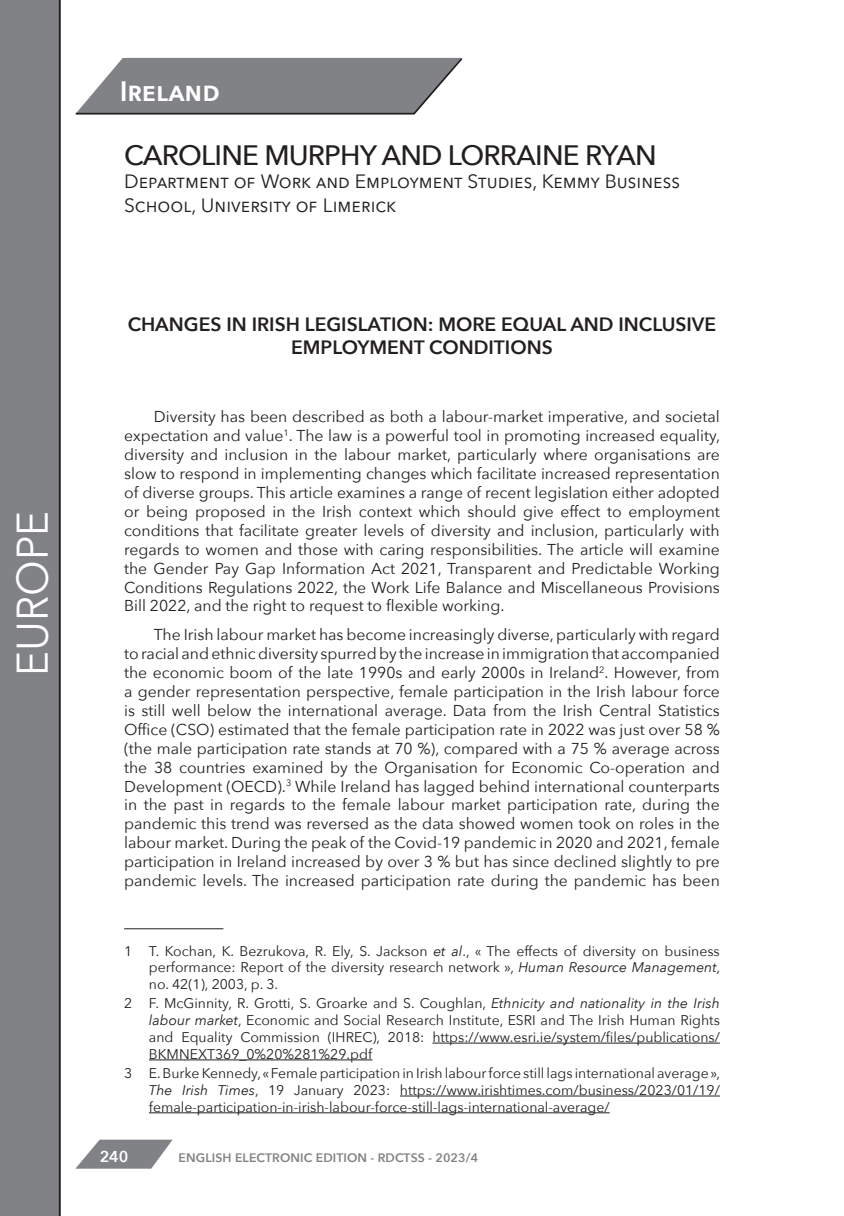
<style>
.page{position:relative;width:844px;height:1216px;background:#fff}
.page>*{position:absolute;margin:0;border:0;box-sizing:border-box;transform-origin:0 0}
.t1{font:44.1px "Avenir Next";color:#fff;scale:.95 1}
.Auteur{font:500 28px "Avenir Next";letter-spacing:-.03em;color:#231f20}
.t2{font:600 28px "Avenir Next";color:#fff}
.Univ__rattachement{font:19.25px/23.1px "Avenir Next";color:#231f20}
.Titre_Actualité{font:600 19.25px/23.1px "Avenir Next";color:#231f20;text-align:center}
.Corps_Texte_actua{font:15.75px/18.9px "Avenir Next";color:#231f20;text-align:justify}
.t3{font:600 15.75px "Avenir Next";color:#fff}
.Notes_de_fin_actua{font:14px/16.8px "Avenir Next";color:#231f20;text-align:justify}
.t4{font:600 12.25px "Avenir Next";letter-spacing:.01em;color:#808285}
.s1{font-style:italic}
.s2{color:#222}
</style>
<div class="page">
<div style="left:0;top:0;width:61px;height:1215px;background:#808285"></div>
<svg style="left:75px;top:57px;width:388px;height:58px;background:#8f9093"></svg>
<hr style="left:59px;top:0;width:1px;height:1215px;background:#231f20">
<svg style="left:76px;top:1139px;width:96px;height:29px"></svg>
<hr style="left:124px;top:928px;width:99px;height:1px;background:#231f20">
<hr style="left:432px;top:1042px;width:287px;height:1px;background:#231f20">
<hr style="left:149px;top:1059px;width:223px;height:1px;background:#231f20">
<hr style="left:400px;top:1095px;width:319px;height:1px;background:#231f20">
<hr style="left:149px;top:1112px;width:460px;height:1px;background:#231f20">
<h1 class="t1" style="left:-5px;top:675px;width:175px;rotate:-90deg">EUROPE</h1>
<h2 class="t2" style="left:153px;top:67px;width:93px">Algé....</h2>
<h2 class="t2" style="left:120px;top:67px;width:102px">Ireland</h2>
<p class="Auteur" style="left:124px;top:132px;width:534px">CAROLINE MURPHY AND LORRAINE RYAN</p>
<p class="Univ__rattachement" style="left:124px;top:169px;width:557px">Department of Work and Employment Studies, Kemmy Business<br>School, University of Limerick</p>
<p class="Titre_Actualité" style="left:128px;top:312px;width:590px">CHANGES IN IRISH LEGISLATION: MORE EQUAL AND INCLUSIVE<br>EMPLOYMENT CONDITIONS</p>
<p class="Corps_Texte_actua" style="left:124px;top:407px;width:597px;text-indent:30px">Diversity has been described as both a labour-market imperative, and societal expectation and value<sup>1</sup>. The law is a powerful tool in promoting increased equality, diversity and inclusion in the labour market, particularly where organisations are slow to respond in implementing changes which facilitate increased representation of diverse groups. This article examines a range of recent legislation either adopted or being proposed in the Irish context which should give effect to employment conditions that facilitate greater levels of diversity and inclusion, particularly with regards to women and those with caring responsibilities. The article will examine the Gender Pay Gap Information Act 2021, Transparent and Predictable Working Conditions Regulations 2022, the Work Life Balance and Miscellaneous Provisions Bill 2022, and the right to request to flexible working.</p>
<p class="Corps_Texte_actua" style="left:124px;top:624px;width:597px;text-indent:30px">The Irish labour market has become increasingly diverse, particularly with regard to racial and ethnic diversity spurred by the increase in immigration that accompanied the economic boom of the late 1990s and early 2000s in Ireland<sup>2</sup>. However, from a gender representation perspective, female participation in the Irish labour force is still well below the international average. Data from the Irish Central Statistics Office (CSO) estimated that the female participation rate in 2022 was just over 58 % (the male participation rate stands at 70 %), compared with a 75 % average across the 38 countries examined by the Organisation for Economic Co-operation and Development (OECD).<sup>3</sup> While Ireland has lagged behind international counterparts in the past in regards to the female labour market participation rate, during the pandemic this trend was reversed as the data showed women took on roles in the labour market. During the peak of the Covid-19 pandemic in 2020 and 2021, female participation in Ireland increased by over 3 % but has since declined slightly to pre pandemic levels. The increased participation rate during the pandemic has been</p>
<p class="Notes_de_fin_actua" style="left:149px;top:941px;width:572px;text-indent:-25px">1 T. Kochan, K. Bezrukova, R. Ely, S. Jackson <span class="s1">et al</span>., « The effects of diversity on business performance: Report of the diversity research network », <span class="s1">Human Resource Management</span>, no. 42(1), 2003, p. 3<span class="s2">.</span></p>
<p class="Notes_de_fin_actua" style="left:149px;top:994px;width:572px;text-indent:-25px">2 F. McGinnity, R. Grotti, S. Groarke and S. Coughlan, <span class="s1">Ethnicity and nationality in the Irish labour market</span>, Economic and Social Research Institute, ESRI and The Irish Human Rights and Equality Commission (IHREC), 2018: https://www.esri.ie/system/files/publications/ BKMNEXT369_0%20%281%29.pdf</p>
<p class="Notes_de_fin_actua" style="left:149px;top:1064px;width:572px;text-indent:-25px">3 E. Burke Kennedy, « Female participation in Irish labour force still lags international average », <span class="s1">The Irish Times</span>, 19 January 2023: https://www.irishtimes.com/business/2023/01/19/ female-participation-in-irish-labour-force-still-lags-international-average/</p>
<p class="t3" style="left:100px;top:1142px;width:30px">240</p>
<p class="t4" style="left:178px;top:1146px;width:301px">ENGLISH ELECTRONIC EDITION - RDCTSS - 2023/4</p>
</div>
